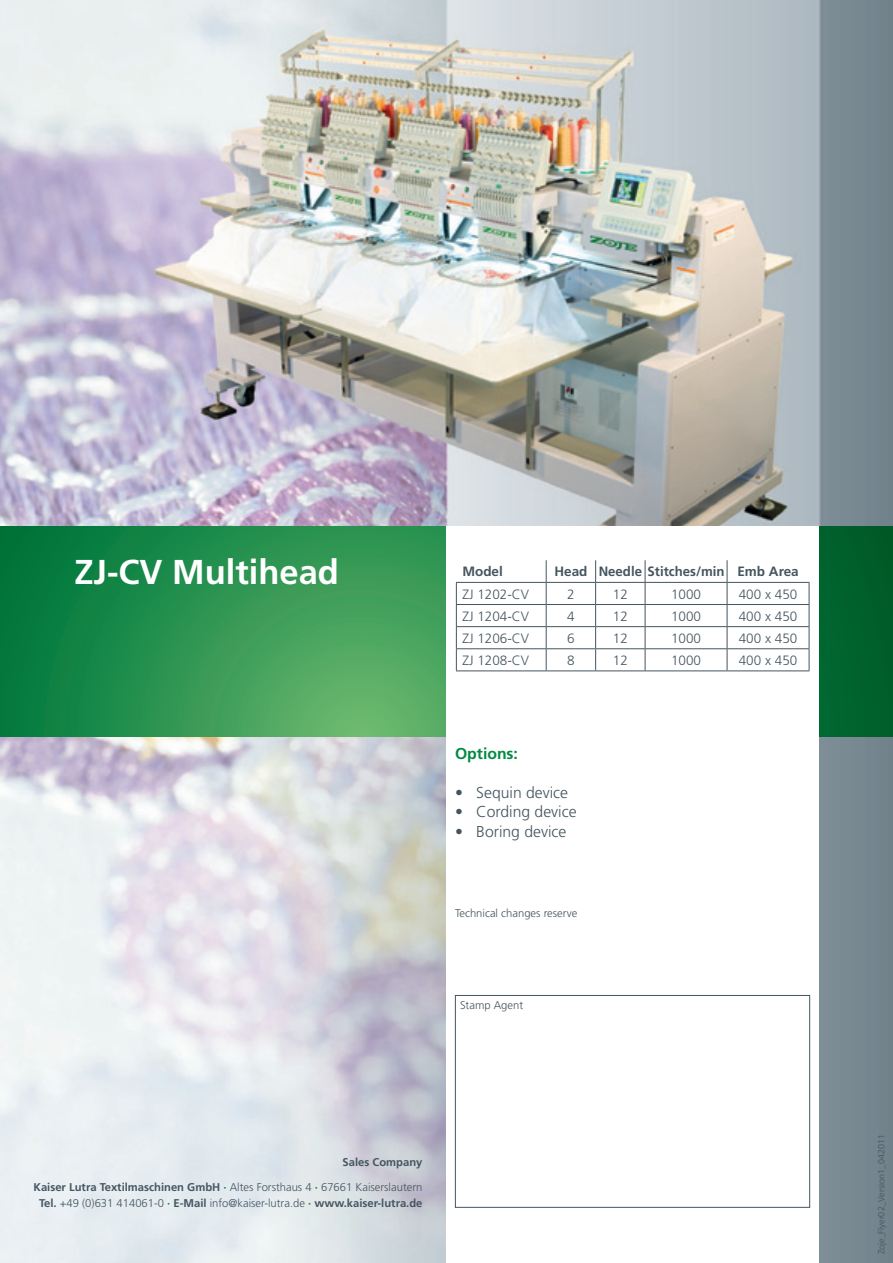
<style>
.page{position:relative;width:893px;height:1263px;background:#fff}
.page>*{position:absolute;margin:0;border:0;box-sizing:border-box;transform-origin:0 0}
.t1{font:700 34.5px "Frutiger";color:#fff}
.t2{font:300 15.75px "Frutiger";color:#45555f}
.t3{font:700 15.75px "Frutiger";color:#008b43}
.t4{font:300 13.5px "Frutiger";color:#45555f}
.t5{font:700 13.5px "Frutiger";color:#45555f}
.t6{font:300 11.25px/15.8px "Frutiger";color:#45555f;text-align:center}
.t7{font:700 11.25px "Frutiger";color:#45555f}
.t8{font:300 9px "Frutiger";color:#45555f}
.s1{font-weight:700}
.s2{font-weight:700;color:#008b43}
</style>
<div class="page">
<img style="left:0;top:0;width:893px;height:1263px">
<svg style="left:0;top:526px;width:893px;height:211px;background:#278c4c"></svg>
<div style="left:446px;top:526px;width:373px;height:737px;background:#fff"></div>
<hr style="left:456px;top:604px;width:90px;height:1px;background:#45555f">
<hr style="left:546px;top:604px;width:50px;height:1px;background:#45555f">
<hr style="left:596px;top:604px;width:49px;height:1px;background:#45555f">
<hr style="left:645px;top:604px;width:82px;height:1px;background:#45555f">
<hr style="left:727px;top:604px;width:82px;height:1px;background:#45555f">
<hr style="left:456px;top:626px;width:90px;height:1px;background:#45555f">
<hr style="left:546px;top:626px;width:50px;height:1px;background:#45555f">
<hr style="left:596px;top:626px;width:49px;height:1px;background:#45555f">
<hr style="left:645px;top:626px;width:82px;height:1px;background:#45555f">
<hr style="left:727px;top:626px;width:82px;height:1px;background:#45555f">
<hr style="left:456px;top:648px;width:90px;height:1px;background:#45555f">
<svg style="left:456px;top:583px;width:1px;height:87px"></svg>
<hr style="left:546px;top:648px;width:50px;height:1px;background:#45555f">
<hr style="left:596px;top:648px;width:49px;height:1px;background:#45555f">
<hr style="left:645px;top:648px;width:82px;height:1px;background:#45555f">
<hr style="left:727px;top:648px;width:82px;height:1px;background:#45555f">
<svg style="left:809px;top:583px;width:1px;height:87px"></svg>
<hr style="left:456px;top:670px;width:90px;height:1px;background:#45555f">
<hr style="left:546px;top:670px;width:50px;height:1px;background:#45555f">
<hr style="left:596px;top:670px;width:49px;height:1px;background:#45555f">
<hr style="left:645px;top:670px;width:82px;height:1px;background:#45555f">
<hr style="left:727px;top:670px;width:82px;height:1px;background:#45555f">
<hr style="left:456px;top:582px;width:90px;height:1px;background:#45555f">
<svg style="left:546px;top:560px;width:1px;height:110px"></svg>
<svg style="left:595px;top:560px;width:1px;height:110px"></svg>
<svg style="left:645px;top:560px;width:1px;height:110px"></svg>
<hr style="left:546px;top:582px;width:50px;height:1px;background:#45555f">
<hr style="left:596px;top:582px;width:49px;height:1px;background:#45555f">
<hr style="left:645px;top:582px;width:82px;height:1px;background:#45555f">
<svg style="left:727px;top:560px;width:1px;height:110px"></svg>
<hr style="left:727px;top:582px;width:82px;height:1px;background:#45555f">
<div style="left:455px;top:995px;width:355px;height:213px;border:1px solid #45555f"></div>
<h1 class="t1" style="left:74px;top:552px;width:266px">ZJ-CV Multihead</h1>
<p class="t5" style="left:462px;top:564px;width:42px">Model</p>
<p class="t5" style="left:554px;top:564px;width:246px">Head Needle Stitches/min Emb Area</p>
<p class="t4" style="left:462px;top:586px;width:68px">ZJ 1202-CV</p>
<p class="t4" style="left:567px;top:586px;width:9px">2</p>
<p class="t4" style="left:613px;top:586px;width:17px">12</p>
<p class="t4" style="left:671px;top:586px;width:32px">1000</p>
<p class="t4" style="left:739px;top:586px;width:60px">400 x 450</p>
<p class="t4" style="left:462px;top:608px;width:68px">ZJ 1204-CV</p>
<p class="t4" style="left:567px;top:608px;width:9px">4</p>
<p class="t4" style="left:613px;top:608px;width:17px">12</p>
<p class="t4" style="left:671px;top:608px;width:32px">1000</p>
<p class="t4" style="left:739px;top:608px;width:60px">400 x 450</p>
<p class="t4" style="left:462px;top:630px;width:68px">ZJ 1206-CV</p>
<p class="t4" style="left:567px;top:630px;width:9px">6</p>
<p class="t4" style="left:613px;top:630px;width:17px">12</p>
<p class="t4" style="left:671px;top:630px;width:32px">1000</p>
<p class="t4" style="left:739px;top:630px;width:60px">400 x 450</p>
<p class="t4" style="left:462px;top:653px;width:68px">ZJ 1208-CV</p>
<p class="t4" style="left:567px;top:653px;width:9px">8</p>
<p class="t4" style="left:613px;top:653px;width:17px">12</p>
<p class="t4" style="left:671px;top:653px;width:32px">1000</p>
<p class="t4" style="left:739px;top:653px;width:60px">400 x 450</p>
<h2 class="t3" style="left:455px;top:744px;width:64px">Options:</h2>
<h2 class="t2" style="left:455px;top:783px;width:115px">• Sequin device</h2>
<h2 class="t2" style="left:455px;top:803px;width:123px">• Cording device</h2>
<h2 class="t2" style="left:455px;top:822px;width:113px">• Boring device</h2>
<p class="t6" style="left:455px;top:905px;width:124px">Technical changes reserve</p>
<p class="t6" style="left:460px;top:997px;width:65px">Stamp Agent</p>
<p class="t7" style="left:343px;top:1156px;width:82px">Sales Company</p>
<p class="t6" style="left:33px;top:1180px;width:391px"><span class="s1">Kaiser Lutra Textilmaschinen GmbH</span> <span class="s2">·</span> Altes Forsthaus 4 <span class="s2">·</span> 67661 Kaiserslautern<br><span class="s1">Tel.</span> +49 (0)631 414061-0 <span class="s2">·</span> <span class="s1">E-Mail</span> info@kaiser-lutra.de <span class="s2">·</span> <span class="s1">www.kaiser-lutra.de</span></p>
<p class="t8" style="left:876px;top:1254px;width:122px;rotate:-90deg">Zoje_Flyer02_Version1_042011</p>
</div>
